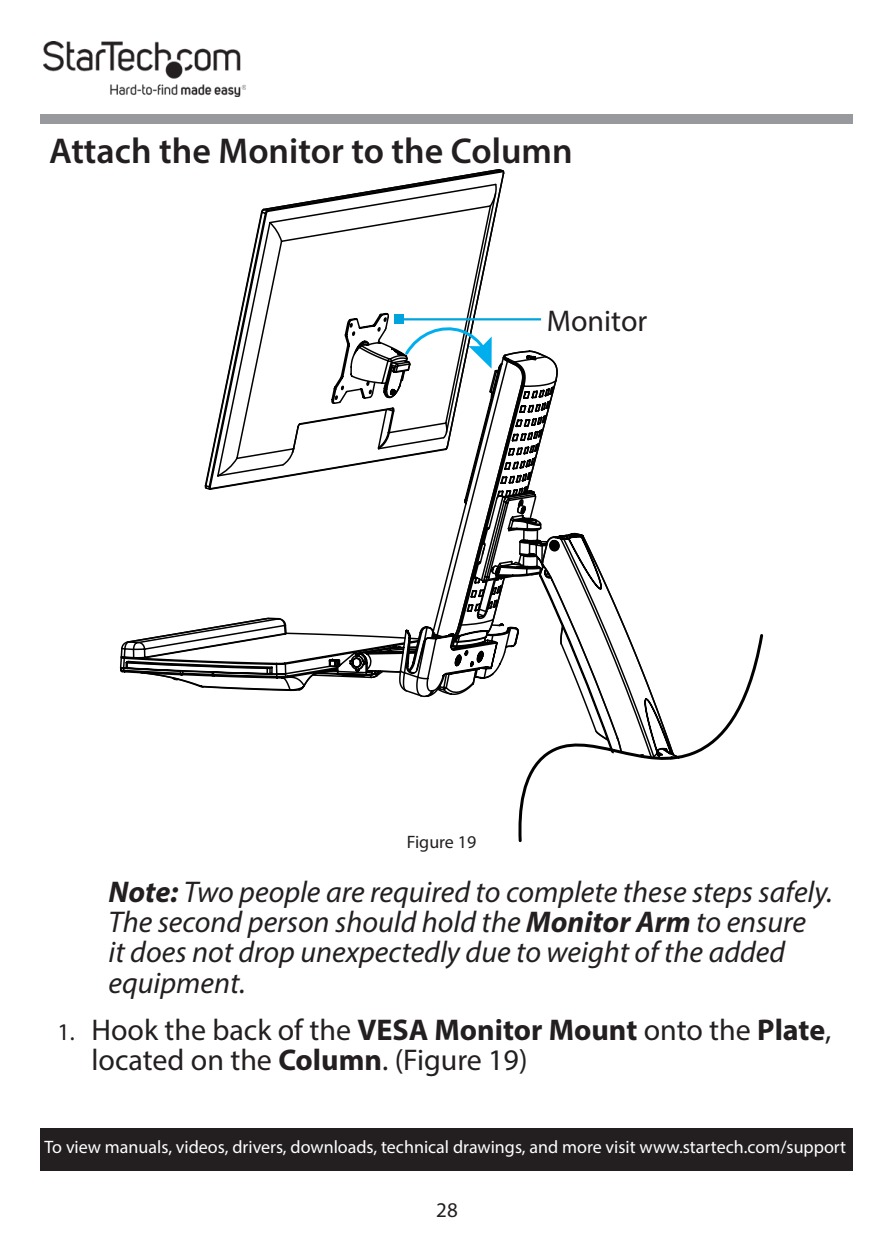
<style>
.page{position:relative;width:893px;height:1259px;background:#fff}
.page>*{position:absolute;margin:0;border:0;box-sizing:border-box;transform-origin:0 0}
.t1{font:600 36px "Myriad Pro";color:#231f20}
.Note{font:italic 30px/30px "Myriad Pro";color:#231f20}
.Text{font:30px/30px "Myriad Pro";color:#231f20}
.t2{font:21px "Myriad Pro";color:#231f20}
.t3{font:18px "Myriad Pro";color:#fff}
.Image_Text{font:18px "Myriad Pro";color:#231f20}
.s1{font-weight:700}
.s2{font-size:24px}
</style>
<div class="page">
<img style="left:43px;top:42px;width:203px;height:55px">
<div style="left:40px;top:115px;width:812px;height:9px;background:#97999c"></div>
<div style="left:40px;top:1128px;width:812px;height:42px;background:#231f20"></div>
<svg style="left:238px;top:169px;width:390px;height:529px"></svg>
<svg style="left:517px;top:632px;width:247px;height:211px"></svg>
<svg style="left:119px;top:324px;width:438px;height:369px"></svg>
<hr style="left:399px;top:318px;width:142px;height:2px;background:#00a3db">
<div style="left:395px;top:315px;width:9px;height:9px;background:#00a3db"></div>
<h2 class="t1" style="left:49px;top:128px;width:525px">Attach the Monitor to the Column</h2>
<p class="Text" style="left:547px;top:305px;width:102px">Monitor</p>
<p class="Image_Text" style="left:407px;top:830px;width:71px">Figure 19</p>
<p class="Note" style="left:109px;top:877px;width:726px"><span class="s1">Note:</span> Two people are required to complete these steps safely.<br>The second person should hold the <span class="s1">Monitor Arm</span> to ensure<br>it does not drop unexpectedly due to weight of the added equipment.</p>
<p class="Text" style="left:92px;top:1014px;width:741px;text-indent:-34px"><span class="s2">1.</span> Hook the back of the <span class="s1">VESA Monitor Mount</span> onto the <span class="s1">Plate</span>, located on the <span class="s1">Column</span>. (Figure 19)</p>
<p class="t3" style="left:45px;top:1135px;width:803px">To view manuals, videos, drivers, downloads, technical drawings, and more visit www.startech.com/support</p>
<p class="t2" style="left:436px;top:1197px;width:23px">28</p>
</div>
